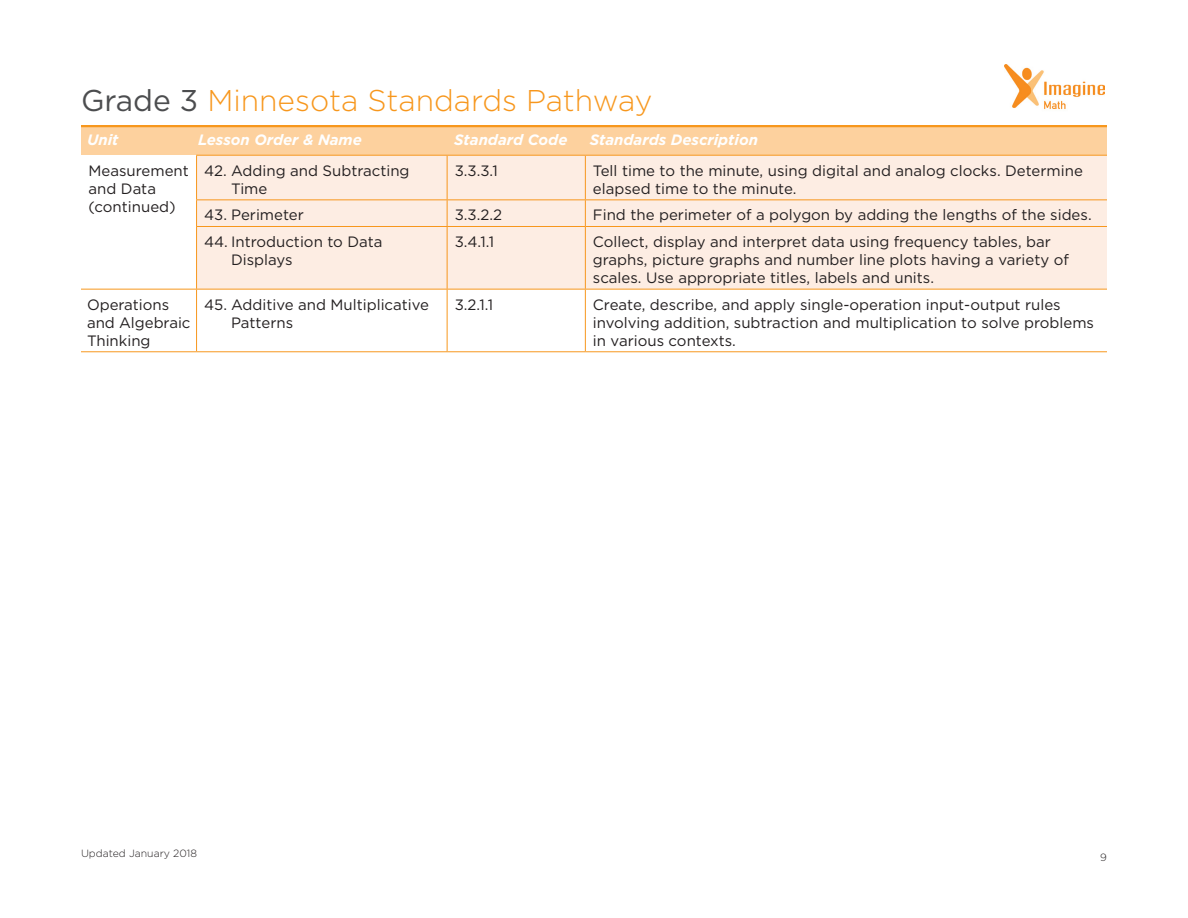
<style>
.page{position:relative;width:1188px;height:918px;background:#fff}
.page>*{position:absolute;margin:0;border:0;box-sizing:border-box;transform-origin:0 0}
.t1{font:300 30px "Gotham";color:#f7971d}
.t2{font:15px/18px "Gotham";color:#231f20}
.t3{font:italic 700 15px "Gotham";color:#fff}
.t4{font:300 10.5px "Gotham";color:#231f20}
.s1{font-weight:400;color:#4c4d4f}
</style>
<div class="page">
<div style="left:81px;top:126px;width:1026px;height:29px;background:#fdd19e"></div>
<img style="left:1005px;top:65px;width:99px;height:45px">
<hr style="left:81px;top:125px;width:1026px;height:2px;background:#f7971d">
<div style="left:197px;top:156px;width:910px;height:133px;background:#fdede3"></div>
<hr style="left:447px;top:156px;width:1px;height:43px;background:#f7971d">
<hr style="left:585px;top:156px;width:1px;height:43px;background:#f7971d">
<svg style="left:447px;top:200px;width:1px;height:26px"></svg>
<svg style="left:585px;top:200px;width:1px;height:26px"></svg>
<hr style="left:447px;top:227px;width:1px;height:62px;background:#f7971d">
<hr style="left:585px;top:227px;width:1px;height:62px;background:#f7971d">
<hr style="left:196px;top:290px;width:1px;height:61px;background:#f7971d">
<hr style="left:447px;top:290px;width:1px;height:61px;background:#f7971d">
<hr style="left:585px;top:290px;width:1px;height:61px;background:#f7971d">
<hr style="left:81px;top:351px;width:116px;height:1px;background:#f7971d">
<hr style="left:196px;top:155px;width:251px;height:1px;background:#f7971d">
<hr style="left:447px;top:155px;width:138px;height:1px;background:#f7971d">
<hr style="left:585px;top:155px;width:522px;height:1px;background:#f7971d">
<hr style="left:196px;top:199px;width:251px;height:1px;background:#f7971d">
<hr style="left:447px;top:199px;width:138px;height:1px;background:#f7971d">
<hr style="left:585px;top:199px;width:522px;height:1px;background:#f7971d">
<hr style="left:196px;top:226px;width:251px;height:1px;background:#f7971d">
<hr style="left:447px;top:226px;width:138px;height:1px;background:#f7971d">
<hr style="left:585px;top:226px;width:522px;height:1px;background:#f7971d">
<hr style="left:197px;top:351px;width:250px;height:1px;background:#f7971d">
<hr style="left:447px;top:351px;width:138px;height:1px;background:#f7971d">
<hr style="left:585px;top:351px;width:522px;height:1px;background:#f7971d">
<hr style="left:81px;top:289px;width:116px;height:1px;background:#f7971d">
<hr style="left:196px;top:156px;width:1px;height:43px;background:#f7971d">
<svg style="left:196px;top:200px;width:1px;height:26px"></svg>
<hr style="left:196px;top:227px;width:1px;height:62px;background:#f7971d">
<hr style="left:197px;top:289px;width:250px;height:1px;background:#f7971d">
<hr style="left:447px;top:289px;width:138px;height:1px;background:#f7971d">
<hr style="left:585px;top:289px;width:522px;height:1px;background:#f7971d">
<h1 class="t1" style="left:81px;top:81px;width:573px"><span class="s1">Grade 3</span> Minnesota Standards Pathway</h1>
<p class="t3" style="left:87px;top:130px;width:33px">Unit</p>
<p class="t3" style="left:198px;top:130px;width:165px">Lesson Order &amp; Name</p>
<p class="t3" style="left:454px;top:130px;width:115px">Standard Code</p>
<p class="t3" style="left:590px;top:130px;width:170px">Standards Description</p>
<p class="t2" style="left:89px;top:161px;width:102px">Measurement and Data (continued)</p>
<p class="t2" style="left:231px;top:161px;width:180px;text-indent:-27px">42. Adding and Subtracting<br>Time</p>
<p class="t2" style="left:455px;top:161px;width:45px">3.3.3.1</p>
<p class="t2" style="left:593px;top:161px;width:491px">Tell time to the minute, using digital and analog clocks. Determine elapsed time to the minute.</p>
<p class="t2" style="left:204px;top:206px;width:101px">43. Perimeter</p>
<p class="t2" style="left:455px;top:206px;width:49px">3.3.2.2</p>
<p class="t2" style="left:593px;top:206px;width:500px">Find the perimeter of a polygon by adding the lengths of the sides.</p>
<p class="t2" style="left:231px;top:233px;width:153px;text-indent:-27px">44. Introduction to Data<br>Displays</p>
<p class="t2" style="left:455px;top:233px;width:41px">3.4.1.1</p>
<p class="t2" style="left:593px;top:233px;width:478px">Collect, display and interpret data using frequency tables, bar graphs, picture graphs and number line plots having a variety of scales. Use appropriate titles, labels and units.</p>
<p class="t2" style="left:87px;top:295px;width:105px">Operations and Algebraic<br>Thinking</p>
<p class="t2" style="left:231px;top:295px;width:199px;text-indent:-27px">45. Additive and Multiplicative<br>Patterns</p>
<p class="t2" style="left:455px;top:295px;width:40px">3.2.1.1</p>
<p class="t2" style="left:593px;top:295px;width:503px">Create, describe, and apply single-operation input-output rules involving addition, subtraction and multiplication to solve problems in various contexts.</p>
<p class="t4" style="left:81px;top:846px;width:118px">Updated January 2018</p>
<p class="t4" style="left:1100px;top:850px;width:8px">9</p>
</div>
